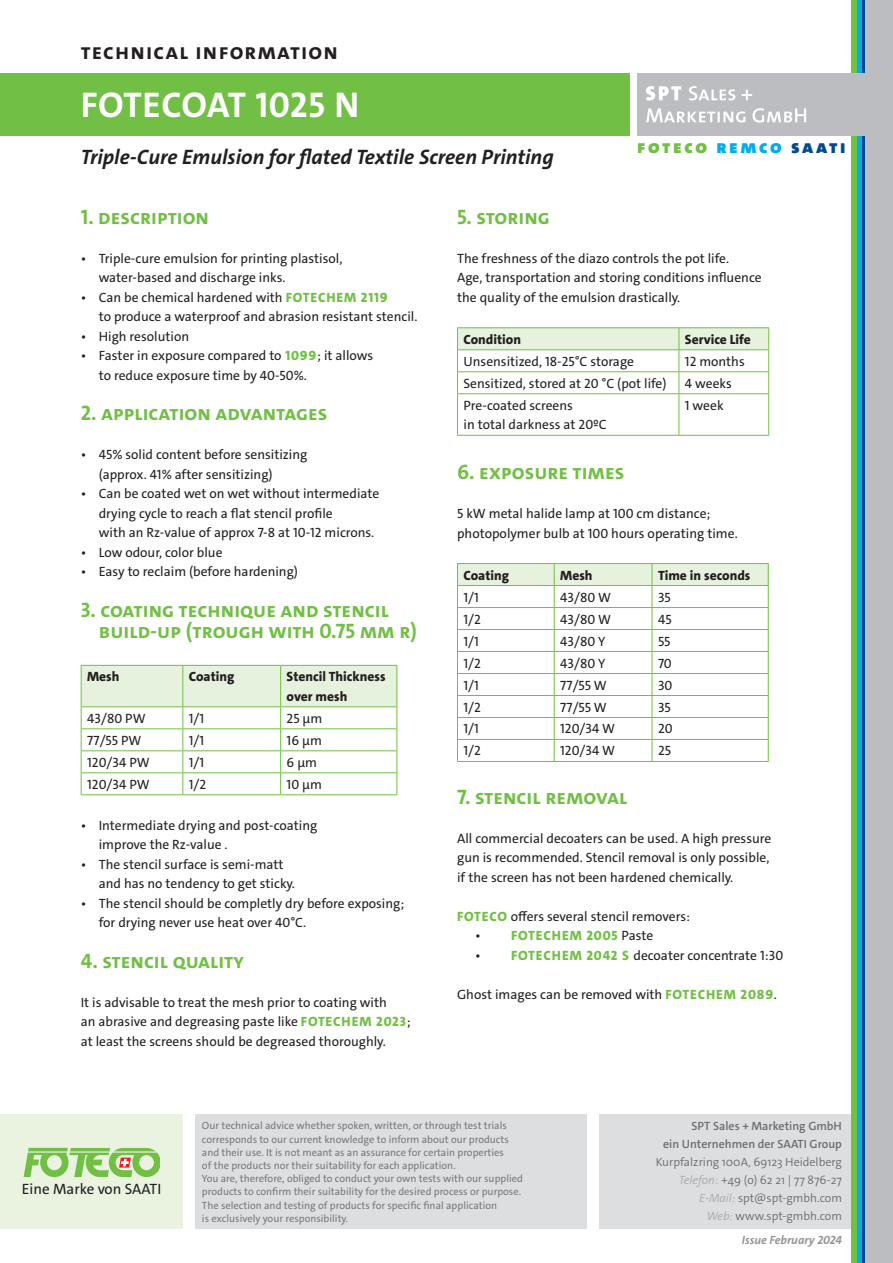
<style>
.page{position:relative;width:893px;height:1263px;background:#fff}
.page>*{position:absolute;margin:0;border:0;box-sizing:border-box;transform-origin:0 0}
.t1{font:700 36px "The Sans C4 s";letter-spacing:.005em;color:#fff}
.t2{font:700 22.5px "The Sans C4 s";letter-spacing:.05em;color:#231f20}
.t3{font:700 21px/21px "The Sans C4 s";color:#71bf44}
.t4{font:italic 700 21px "The Sans C4 s";color:#231f20}
.t5{font:900 18.75px "The Sans C4 s";letter-spacing:.14em;color:#71bf44}
.t6{font:15px "The Sans C4 s";color:#231f20}
.t7{font:13.5px/19.5px "The Sans C4 s";color:#231f20}
.t8{font:800 13.5px/19.5px "The Sans C4 s";color:#231f20}
.t9{font:800 13.5px "The Sans C4 s";letter-spacing:.06em;color:#71bf44}
.t10{font:300 12px/18px "The Sans C4 s";color:#6c6d70;text-align:right}
.t11{font:600 12px/18px "The Sans C4 s";color:#6c6d70;text-align:right}
.t12{font:italic 700 12px "The Sans C4 s";color:#939598}
.t13{font:10.5px/13.2px "The Sans C4 s";color:#76787b}
.s1{color:#00aeef}
.s2{color:#014990}
.s3{font-weight:800;color:#71bf44}
.s4{font-weight:400;color:#231f20}
.s5{font-style:italic;color:#a8a9ad}
</style>
<div class="page">
<div style="left:195px;top:1114px;width:392px;height:115px;background:#dddee0"></div>
<div style="left:600px;top:1114px;width:259px;height:115px;background:#dddee0"></div>
<div style="left:0;top:73px;width:629px;height:63px;background:#71bf44"></div>
<div style="left:865px;top:0;width:28px;height:1263px;background:#bcbdc0"></div>
<svg style="left:861px;top:0;width:4px;height:1263px;background:#0062a7"></svg>
<div style="left:856px;top:0;width:5px;height:1263px;background:#00aeef"></div>
<div style="left:851px;top:0;width:5px;height:1263px;background:#71bf44"></div>
<div style="left:637px;top:73px;width:231px;height:63px;background:#bcbdc0"></div>
<svg style="left:646px;top:108px;width:160px;height:15px"></svg>
<svg style="left:646px;top:86px;width:106px;height:15px"></svg>
<div style="left:0;top:1114px;width:183px;height:115px;background:#e9f3e0"></div>
<svg style="left:24px;top:1148px;width:136px;height:29px"></svg>
<svg style="left:81px;top:665px;width:316px;height:129px"></svg>
<hr style="left:81px;top:794px;width:102px;height:1px;background:#71bf44">
<hr style="left:183px;top:794px;width:98px;height:1px;background:#71bf44">
<hr style="left:281px;top:794px;width:116px;height:1px;background:#71bf44">
<hr style="left:457px;top:327px;width:222px;height:1px;background:#71bf44">
<hr style="left:679px;top:327px;width:90px;height:1px;background:#71bf44">
<svg style="left:457px;top:328px;width:312px;height:65px"></svg>
<hr style="left:457px;top:393px;width:222px;height:1px;background:#71bf44">
<hr style="left:457px;top:394px;width:1px;height:41px;background:#71bf44">
<hr style="left:679px;top:393px;width:90px;height:1px;background:#71bf44">
<hr style="left:679px;top:394px;width:1px;height:41px;background:#71bf44">
<hr style="left:768px;top:394px;width:1px;height:41px;background:#71bf44">
<hr style="left:457px;top:435px;width:222px;height:1px;background:#71bf44">
<hr style="left:679px;top:435px;width:90px;height:1px;background:#71bf44">
<svg style="left:457px;top:563px;width:312px;height:198px"></svg>
<hr style="left:457px;top:761px;width:97px;height:1px;background:#71bf44">
<hr style="left:554px;top:761px;width:98px;height:1px;background:#71bf44">
<hr style="left:652px;top:761px;width:117px;height:1px;background:#71bf44">
<h2 class="t2" style="left:81px;top:37px;width:259px">technical information</h2>
<h1 class="t1" style="left:81px;top:82px;width:280px">FOTECOAT 1025 N</h1>
<h3 class="t4" style="left:81px;top:144px;width:474px">Triple-Cure Emulsion for flated Textile Screen Printing</h3>
<h3 class="t5" style="left:637px;top:135px;width:210px">foteco <span class="s1">remco</span> <span class="s2">saati</span></h3>
<h3 class="t3" style="left:81px;top:206px;width:130px">1. description</h3>
<p class="t7" style="left:99px;top:249px;width:245px;text-indent:-18px">• Triple-cure emulsion for printing plastisol, water-based and discharge inks.</p>
<p class="t7" style="left:99px;top:288px;width:320px;text-indent:-18px">• Can be chemical hardened with <span class="s3">FOTECHEM 2119<br></span>to produce a waterproof and abrasion resistant stencil.</p>
<p class="t7" style="left:81px;top:327px;width:110px">• High resolution</p>
<p class="t7" style="left:99px;top:346px;width:276px;text-indent:-18px">• Faster in exposure compared to <span class="s3">1099</span>; it allows to reduce exposure time by 40-50%.</p>
<h3 class="t3" style="left:81px;top:403px;width:248px">2. application advantages</h3>
<p class="t7" style="left:99px;top:445px;width:210px;text-indent:-18px">• 45% solid content before sensitizing (approx. 41% after sensitizing)</p>
<p class="t7" style="left:99px;top:484px;width:282px;text-indent:-18px">• Can be coated wet on wet without intermediate drying cycle to reach a flat stencil profile<br>with an Rz-value of approx 7-8 at 10-12 microns.</p>
<p class="t7" style="left:81px;top:543px;width:143px">• Low odour, color blue</p>
<p class="t7" style="left:81px;top:562px;width:219px">• Easy to reclaim (before hardening)</p>
<h3 class="t3" style="left:99px;top:599px;width:320px;text-indent:-18px">3. coating technique and stencil build-up (trough with 0.75 mm r)</h3>
<p class="t8" style="left:87px;top:667px;width:34px">Mesh</p>
<p class="t8" style="left:189px;top:667px;width:47px">Coating</p>
<p class="t8" style="left:287px;top:667px;width:100px">Stencil Thickness over mesh</p>
<p class="t7" style="left:87px;top:709px;width:60px">43/80 PW</p>
<p class="t7" style="left:189px;top:709px;width:17px">1/1</p>
<p class="t7" style="left:287px;top:709px;width:37px">25 µm</p>
<p class="t7" style="left:87px;top:731px;width:56px">77/55 PW</p>
<p class="t7" style="left:189px;top:731px;width:17px">1/1</p>
<p class="t7" style="left:287px;top:731px;width:37px">16 µm</p>
<p class="t7" style="left:87px;top:753px;width:64px">120/34 PW</p>
<p class="t7" style="left:189px;top:753px;width:17px">1/1</p>
<p class="t7" style="left:287px;top:753px;width:32px">6 µm</p>
<p class="t7" style="left:87px;top:775px;width:64px">120/34 PW</p>
<p class="t7" style="left:189px;top:775px;width:19px">1/2</p>
<p class="t7" style="left:287px;top:775px;width:37px">10 µm</p>
<p class="t7" style="left:99px;top:815px;width:220px;text-indent:-18px">• Intermediate drying and post-coating improve the Rz-value .</p>
<p class="t7" style="left:99px;top:854px;width:198px;text-indent:-18px">• The stencil surface is semi-matt and has no tendency to get sticky.</p>
<p class="t7" style="left:99px;top:893px;width:307px;text-indent:-18px">• The stencil should be completly dry before exposing; for drying never use heat over 40°C.</p>
<h3 class="t3" style="left:81px;top:950px;width:165px">4. stencil quality</h3>
<p class="t7" style="left:81px;top:992px;width:331px">It is advisable to treat the mesh prior to coating with<br>an abrasive and degreasing paste like <span class="s3">FOTECHEM 2023</span>; at least the screens should be degreased thoroughly.</p>
<h3 class="t3" style="left:457px;top:206px;width:94px">5. storing</h3>
<p class="t7" style="left:457px;top:249px;width:306px">The freshness of the diazo controls the pot life.<br>Age, transportation and storing conditions influence the quality of the emulsion drastically.</p>
<p class="t8" style="left:463px;top:330px;width:59px">Condition</p>
<p class="t8" style="left:685px;top:330px;width:67px">Service Life</p>
<p class="t7" style="left:463px;top:352px;width:172px">Unsensitized, 18-25°C storage</p>
<p class="t7" style="left:685px;top:352px;width:61px">12 months</p>
<p class="t7" style="left:463px;top:374px;width:205px">Sensitized, stored at 20 °C (pot life)</p>
<p class="t7" style="left:685px;top:374px;width:48px">4 weeks</p>
<p class="t7" style="left:463px;top:396px;width:145px">Pre-coated screens<br>in total darkness at 20ºC</p>
<p class="t7" style="left:685px;top:396px;width:40px">1 week</p>
<h3 class="t3" style="left:457px;top:462px;width:169px">6. exposure times</h3>
<p class="t7" style="left:457px;top:504px;width:282px">5 kW metal halide lamp at 100 cm distance; photopolymer bulb at 100 hours operating time.</p>
<p class="t8" style="left:463px;top:565px;width:47px">Coating</p>
<p class="t8" style="left:560px;top:565px;width:34px">Mesh</p>
<p class="t8" style="left:658px;top:565px;width:94px">Time in seconds</p>
<p class="t7" style="left:463px;top:587px;width:17px">1/1</p>
<p class="t7" style="left:560px;top:587px;width:52px">43/80 W</p>
<p class="t7" style="left:658px;top:587px;width:14px">35</p>
<p class="t7" style="left:463px;top:609px;width:19px">1/2</p>
<p class="t7" style="left:560px;top:609px;width:52px">43/80 W</p>
<p class="t7" style="left:658px;top:609px;width:15px">45</p>
<p class="t7" style="left:463px;top:631px;width:17px">1/1</p>
<p class="t7" style="left:560px;top:631px;width:47px">43/80 Y</p>
<p class="t7" style="left:658px;top:631px;width:14px">55</p>
<p class="t7" style="left:463px;top:653px;width:19px">1/2</p>
<p class="t7" style="left:560px;top:653px;width:47px">43/80 Y</p>
<p class="t7" style="left:658px;top:653px;width:15px">70</p>
<p class="t7" style="left:463px;top:675px;width:17px">1/1</p>
<p class="t7" style="left:560px;top:675px;width:48px">77/55 W</p>
<p class="t7" style="left:658px;top:675px;width:16px">30</p>
<p class="t7" style="left:463px;top:697px;width:19px">1/2</p>
<p class="t7" style="left:560px;top:697px;width:48px">77/55 W</p>
<p class="t7" style="left:658px;top:697px;width:14px">35</p>
<p class="t7" style="left:463px;top:719px;width:17px">1/1</p>
<p class="t7" style="left:560px;top:719px;width:56px">120/34 W</p>
<p class="t7" style="left:658px;top:719px;width:16px">20</p>
<p class="t7" style="left:463px;top:741px;width:19px">1/2</p>
<p class="t7" style="left:560px;top:741px;width:56px">120/34 W</p>
<p class="t7" style="left:658px;top:741px;width:15px">25</p>
<h3 class="t3" style="left:457px;top:786px;width:172px">7. stencil removal</h3>
<p class="t7" style="left:457px;top:829px;width:316px">All commercial decoaters can be used. A high pressure gun is recommended. Stencil removal is only possible, if the screen has not been hardened chemically.</p>
<p class="t7" style="left:457px;top:907px;width:234px"><span class="s3">FOTECO</span> offers several stencil removers:</p>
<p class="t9" style="left:475px;top:927px;width:180px"><span class="s4">•</span> FOTECHEM 2005 <span class="s4">Paste</span></p>
<p class="t7" style="left:475px;top:946px;width:310px">• <span class="s3">FOTECHEM 2042 S</span> decoater concentrate 1:30</p>
<p class="t7" style="left:457px;top:985px;width:321px">Ghost images can be removed with <span class="s3">FOTECHEM 2089</span>.</p>
<p class="t6" style="left:22px;top:1179px;width:141px">Eine Marke von SAATI</p>
<p class="t13" style="left:202px;top:1119px;width:323px">Our technical advice whether spoken, written, or through test trials corresponds to our current knowledge to inform about our products and their use. It is not meant as an assurance for certain properties<br>of the products nor their suitability for each application.<br>You are, therefore, obliged to conduct your own tests with our supplied products to confirm their suitability for the desired process or purpose.<br>The selection and testing of products for specific final application<br>is exclusively your responsibility.</p>
<p class="t11" style="left:663px;top:1117px;width:180px">SPT Sales + Marketing GmbH<br>ein Unternehmen der SAATI Group</p>
<p class="t10" style="left:656px;top:1153px;width:188px">Kurpfalzring 100A, 69123 Heidelberg<br><span class="s5">Telefon:</span> +49 (o) 62 21 | 77 876-27<br><span class="s5">E-Mail:</span> spt@spt-gmbh.com<br><span class="s5">Web:</span> www.spt-gmbh.com</p>
<p class="t12" style="left:742px;top:1232px;width:102px">Issue February 2024</p>
</div>
